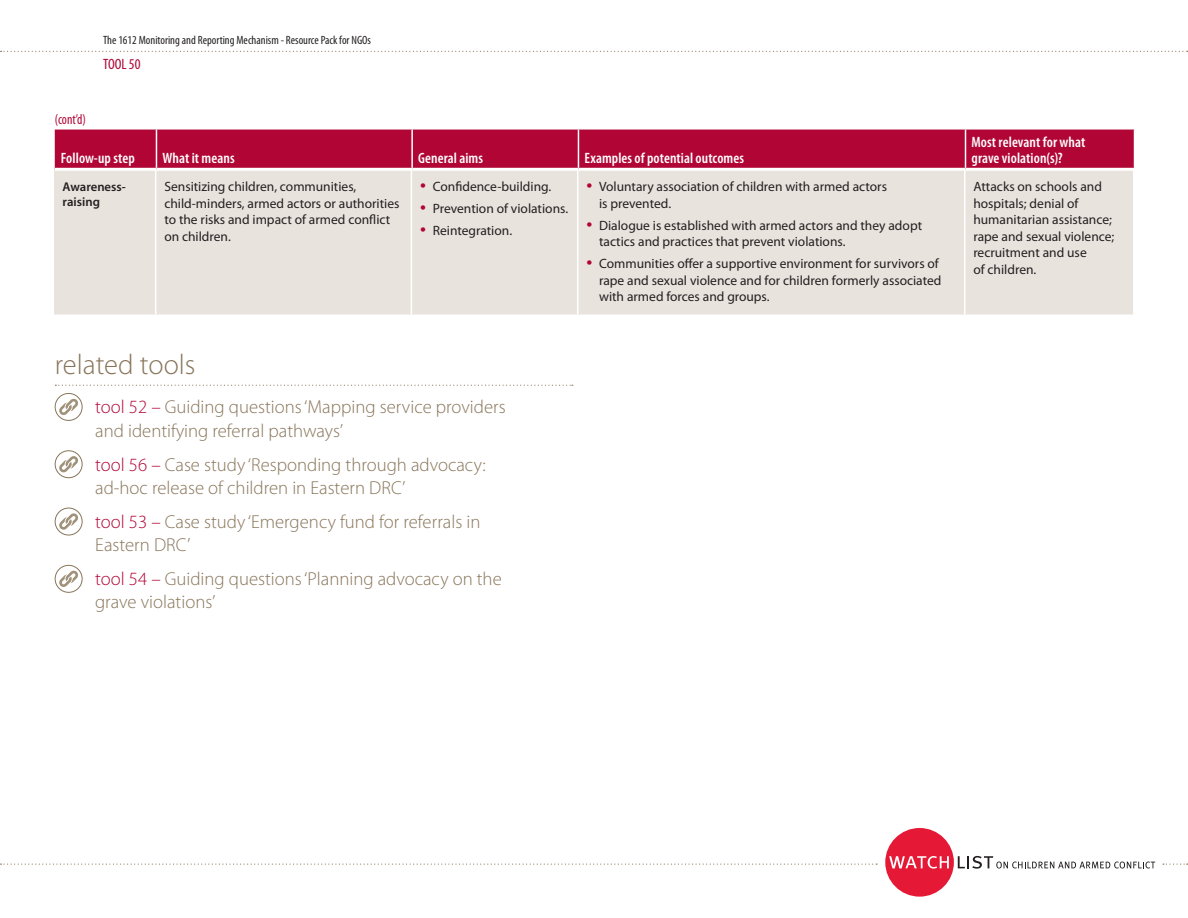
<style>
.page{position:relative;width:1188px;height:918px;background:#fff}
.page>*{position:absolute;margin:0;border:0;box-sizing:border-box;transform-origin:0 0}
.related_tool_-_TITLE{font:300 28.5px "Myriad Pro";color:#88755a}
.related_Tools{font:300 18.75px/23.2px "Myriad Pro";color:#88755a}
.Title_title_-_White{font:600 condensed 15px/16.5px "Myriad Pro";letter-spacing:.005em;color:#fff}
.Small_Tool{font:condensed 15px "Myriad Pro";color:#b10535}
.Tool_title{font:condensed 14.25px "Myriad Pro";color:#b10535;scale:.93 1}
.Table_Body{font:13.5px/16.5px "Myriad Pro";color:#231f20}
.Table_Body-2{font:600 12.75px/15.8px "Myriad Pro";color:#231f20}
.t1{font:condensed 12px "Myriad Pro";color:#231f20}
.s1{font-size:21px;color:#b10535}
.s2{color:#b10535}
</style>
<div class="page">
<div style="left:885px;top:828px;width:69px;height:69px;background:#e51836;border-radius:50%"></div>
<svg style="left:889px;top:856px;width:60px;height:13px"></svg>
<svg style="left:958px;top:856px;width:197px;height:13px"></svg>
<svg style="left:1163px;top:864px;width:25px;height:1px"></svg>
<svg style="left:1px;top:864px;width:876px;height:1px"></svg>
<div style="left:54px;top:168px;width:1079px;height:147px;background:#e8e3dd"></div>
<hr style="left:155px;top:168px;width:1px;height:147px;background:#fff">
<hr style="left:411px;top:168px;width:1px;height:147px;background:#fff">
<hr style="left:577px;top:168px;width:1px;height:147px;background:#fff">
<hr style="left:964px;top:168px;width:1px;height:147px;background:#fff">
<svg style="left:55px;top:385px;width:518px;height:1px"></svg>
<svg style="left:55px;top:393px;width:27px;height:27px"></svg>
<div style="left:55px;top:393px;width:28px;height:28px;border:1px solid #88755a;border-radius:50%"></div>
<svg style="left:59px;top:399px;width:20px;height:16px"></svg>
<svg style="left:55px;top:451px;width:27px;height:27px"></svg>
<div style="left:55px;top:450px;width:28px;height:28px;border:1px solid #88755a;border-radius:50%"></div>
<svg style="left:59px;top:456px;width:20px;height:16px"></svg>
<svg style="left:55px;top:508px;width:27px;height:27px"></svg>
<div style="left:55px;top:508px;width:28px;height:27px;border:1px solid #88755a;border-radius:50%"></div>
<svg style="left:59px;top:513px;width:20px;height:17px"></svg>
<svg style="left:55px;top:565px;width:27px;height:27px"></svg>
<div style="left:55px;top:565px;width:28px;height:28px;border:1px solid #88755a;border-radius:50%"></div>
<svg style="left:59px;top:571px;width:20px;height:16px"></svg>
<div style="left:55px;top:130px;width:1079px;height:38px;background:#b10535"></div>
<hr style="left:55px;top:168px;width:101px;height:3px;background:#fff">
<hr style="left:156px;top:168px;width:256px;height:3px;background:#fff">
<hr style="left:412px;top:168px;width:166px;height:3px;background:#fff">
<hr style="left:578px;top:168px;width:388px;height:3px;background:#fff">
<hr style="left:966px;top:168px;width:169px;height:3px;background:#fff">
<hr style="left:156px;top:130px;width:1px;height:38px;background:#fff">
<hr style="left:411px;top:130px;width:2px;height:38px;background:#fff">
<hr style="left:578px;top:130px;width:1px;height:38px;background:#fff">
<hr style="left:965px;top:130px;width:1px;height:38px;background:#fff">
<svg style="left:1px;top:51px;width:1187px;height:1px"></svg>
<p class="t1" style="left:103px;top:34px;width:269px">The 1612 Monitoring and Reporting Mechanism - Resource Pack for NGOs</p>
<p class="Tool_title" style="left:55px;top:112px;width:35px">(cont’d)</p>
<p class="Small_Tool" style="left:103px;top:56px;width:39px">TOOL 50</p>
<p class="Title_title_-_White" style="left:61px;top:150px;width:76px">Follow-up step</p>
<p class="Title_title_-_White" style="left:162px;top:150px;width:74px">What it means</p>
<p class="Title_title_-_White" style="left:418px;top:150px;width:66px">General aims</p>
<p class="Title_title_-_White" style="left:584px;top:150px;width:161px">Examples of potential outcomes</p>
<p class="Table_Body-2" style="left:63px;top:179px;width:65px">Awareness&shy;raising</p>
<p class="Table_Body" style="left:164px;top:178px;width:237px">Sensitizing children, communities, child-minders, armed actors or authorities to the risks and impact of armed conflict on children.</p>
<p class="Table_Body" style="left:420px;top:178px;width:133px"><span class="s1">•</span> Confidence-building.</p>
<p class="Table_Body" style="left:420px;top:200px;width:150px"><span class="s1">•</span> Prevention of violations.</p>
<p class="Table_Body" style="left:420px;top:222px;width:94px"><span class="s1">•</span> Reintegration.</p>
<p class="Table_Body" style="left:599px;top:178px;width:289px;text-indent:-13px"><span class="s1">•</span> Voluntary association of children with armed actors is prevented.</p>
<p class="Table_Body" style="left:599px;top:217px;width:325px;text-indent:-13px"><span class="s1">•</span> Dialogue is established with armed actors and they adopt tactics and practices that prevent violations.</p>
<p class="Table_Body" style="left:599px;top:255px;width:344px;text-indent:-13px"><span class="s1">•</span> Communities offer a supportive environment for survivors of rape and sexual violence and for children formerly associated with armed forces and groups.</p>
<p class="related_tool_-_TITLE" style="left:55px;top:349px;width:142px">related tools</p>
<p class="related_Tools" style="left:95px;top:396px;width:412px"><span class="s2">tool 52 –</span> Guiding questions ‘Mapping service providers and identifying referral pathways’</p>
<p class="related_Tools" style="left:95px;top:453px;width:392px"><span class="s2">tool 56 –</span> Case study ‘Responding through advocacy: ad-hoc release of children in Eastern DRC’</p>
<p class="related_Tools" style="left:95px;top:510px;width:387px"><span class="s2">tool 53 –</span> Case study ‘Emergency fund for referrals in<br>Eastern DRC’</p>
<p class="related_Tools" style="left:95px;top:568px;width:408px"><span class="s2">tool 54 –</span> Guiding questions ‘Planning advocacy on the grave violations’</p>
<p class="Title_title_-_White" style="left:972px;top:134px;width:115px">Most relevant for what grave violation(s)?</p>
<p class="Table_Body" style="left:973px;top:178px;width:142px">Attacks on schools and hospitals; denial of humanitarian assistance; rape and sexual violence; recruitment and use<br>of children.</p>
</div>
